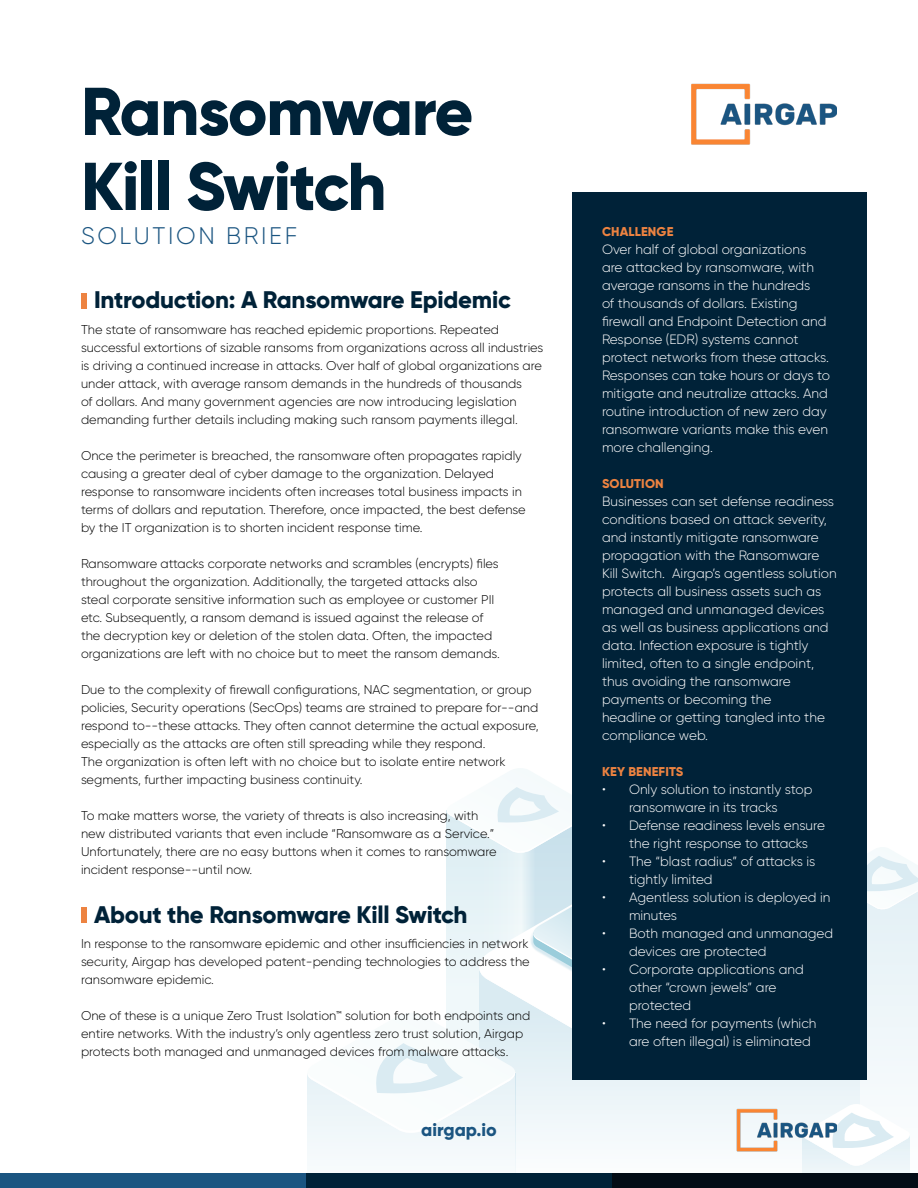
<style>
.page{position:relative;width:918px;height:1188px;background:#fff}
.page>*{position:absolute;margin:0;border:0;box-sizing:border-box;transform-origin:0 0}
.t1{font:800 67.5px/75px "Gilroy";letter-spacing:-.02em;color:#002238}
.t2{font:800 24px "Gilroy";letter-spacing:-.01em;color:#002238}
.t3{font:300 24px "Gilroy";letter-spacing:.11em;color:#1b5581}
.t4{font:800 18px "Gilroy";color:#1b5581}
.t5{font:300 13.5px/18px "Gilroy";color:#fff}
.t6{font:300 12.75px/18px "Gilroy";color:#000}
.t7{font:800 12.75px "Gilroy";letter-spacing:.01em;color:#ed8341}
</style>
<div class="page">
<svg style="left:307px;top:1173px;width:208px;height:1px"></svg>
<svg style="left:803px;top:1166px;width:107px;height:8px"></svg>
<svg style="left:307px;top:768px;width:611px;height:398px"></svg>
<div style="left:572px;top:192px;width:295px;height:888px;background:#002238"></div>
<div style="left:306px;top:1174px;width:306px;height:14px;background:#002238"></div>
<div style="left:612px;top:1174px;width:306px;height:14px;background:#030c16"></div>
<div style="left:0;top:1174px;width:306px;height:14px;background:#1b5581"></div>
<div style="left:81px;top:293px;width:6px;height:15px;background:#ed8341"></div>
<div style="left:81px;top:907px;width:6px;height:16px;background:#ed8341"></div>
<img style="left:691px;top:83px;width:146px;height:62px">
<h1 class="t1" style="left:81px;top:74px;width:394px">Ransomware<br>Kill Switch</h1>
<h2 class="t3" style="left:81px;top:221px;width:218px">SOLUTION BRIEF</h2>
<h2 class="t2" style="left:94px;top:285px;width:418px">Introduction: A Ransomware Epidemic</h2>
<p class="t6" style="left:81px;top:320px;width:464px">The state of ransomware has reached epidemic proportions. Repeated successful extortions of sizable ransoms from organizations across all industries is driving a continued increase in attacks. Over half of global organizations are under attack, with average ransom demands in the hundreds of thousands<br>of dollars. And many government agencies are now introducing legislation demanding further details including making such ransom payments illegal.</p>
<p class="t6" style="left:81px;top:446px;width:446px">Once the perimeter is breached, the ransomware often propagates rapidly causing a greater deal of cyber damage to the organization. Delayed response to ransomware incidents often increases total business impacts in terms of dollars and reputation. Therefore, once impacted, the best defense by the IT organization is to shorten incident response time.</p>
<p class="t6" style="left:81px;top:554px;width:420px">Ransomware attacks corporate networks and scrambles (encrypts) files throughout the organization. Additionally, the targeted attacks also steal corporate sensitive information such as employee or customer PII etc. Subsequently, a ransom demand is issued against the release of the decryption key or deletion of the stolen data. Often, the impacted organizations are left with no choice but to meet the ransom demands.</p>
<p class="t6" style="left:81px;top:680px;width:459px">Due to the complexity of firewall configurations, NAC segmentation, or group policies, Security operations (SecOps) teams are strained to prepare for--and respond to--these attacks. They often cannot determine the actual exposure, especially as the attacks are often still spreading while they respond.<br>The organization is often left with no choice but to isolate entire network segments, further impacting business continuity.</p>
<p class="t6" style="left:81px;top:806px;width:417px">To make matters worse, the variety of threats is also increasing, with new distributed variants that even include “Ransomware as a Service.” Unfortunately, there are no easy buttons when it comes to ransomware incident response--until now.</p>
<h2 class="t2" style="left:94px;top:899px;width:375px">About the Ransomware Kill Switch</h2>
<p class="t6" style="left:81px;top:934px;width:450px;text-align:justify">In response to the ransomware epidemic and other insufficiencies in network security, Airgap has developed patent-pending technologies to address the ransomware epidemic.</p>
<p class="t6" style="left:81px;top:1006px;width:451px">One of these is a unique Zero Trust Isolation™ solution for both endpoints and entire networks. With the industry’s only agentless zero trust solution, Airgap protects both managed and unmanaged devices from malware attacks.</p>
<h3 class="t4" style="left:421px;top:1119px;width:77px">airgap.io</h3>
<p class="t7" style="left:602px;top:224px;width:73px">CHALLENGE</p>
<p class="t5" style="left:602px;top:240px;width:230px">Over half of global organizations are attacked by ransomware, with average ransoms in the hundreds<br>of thousands of dollars. Existing firewall and Endpoint Detection and Response (EDR) systems cannot protect networks from these attacks.<br>Responses can take hours or days to mitigate and neutralize attacks. And routine introduction of new zero day ransomware variants make this even more challenging.</p>
<p class="t7" style="left:602px;top:476px;width:63px">SOLUTION</p>
<p class="t5" style="left:602px;top:492px;width:236px">Businesses can set defense readiness conditions based on attack severity, and instantly mitigate ransomware propagation with the Ransomware Kill Switch. Airgap’s agentless solution protects all business assets such as managed and unmanaged devices as well as business applications and data. Infection exposure is tightly limited, often to a single endpoint, thus avoiding the ransomware payments or becoming the<br>headline or getting tangled into the compliance web.</p>
<p class="t7" style="left:602px;top:764px;width:83px">KEY BENEFITS</p>
<p class="t5" style="left:602px;top:780px;width:212px;text-align:center">• Only solution to instantly stop ransomware in its tracks</p>
<p class="t5" style="left:629px;top:816px;width:198px;text-indent:-27px">• Defense readiness levels ensure the right response to attacks</p>
<p class="t5" style="left:629px;top:852px;width:188px;text-indent:-27px">• The “blast radius” of attacks is tightly limited</p>
<p class="t5" style="left:629px;top:888px;width:203px;text-indent:-27px">• Agentless solution is deployed in minutes</p>
<p class="t5" style="left:629px;top:924px;width:206px;text-indent:-27px">• Both managed and unmanaged devices are protected</p>
<p class="t5" style="left:629px;top:960px;width:176px;text-indent:-27px">• Corporate applications and other “crown jewels” are protected</p>
<p class="t5" style="left:629px;top:1014px;width:189px;text-indent:-27px">• The need for payments (which are often illegal) is eliminated</p>
</div>
